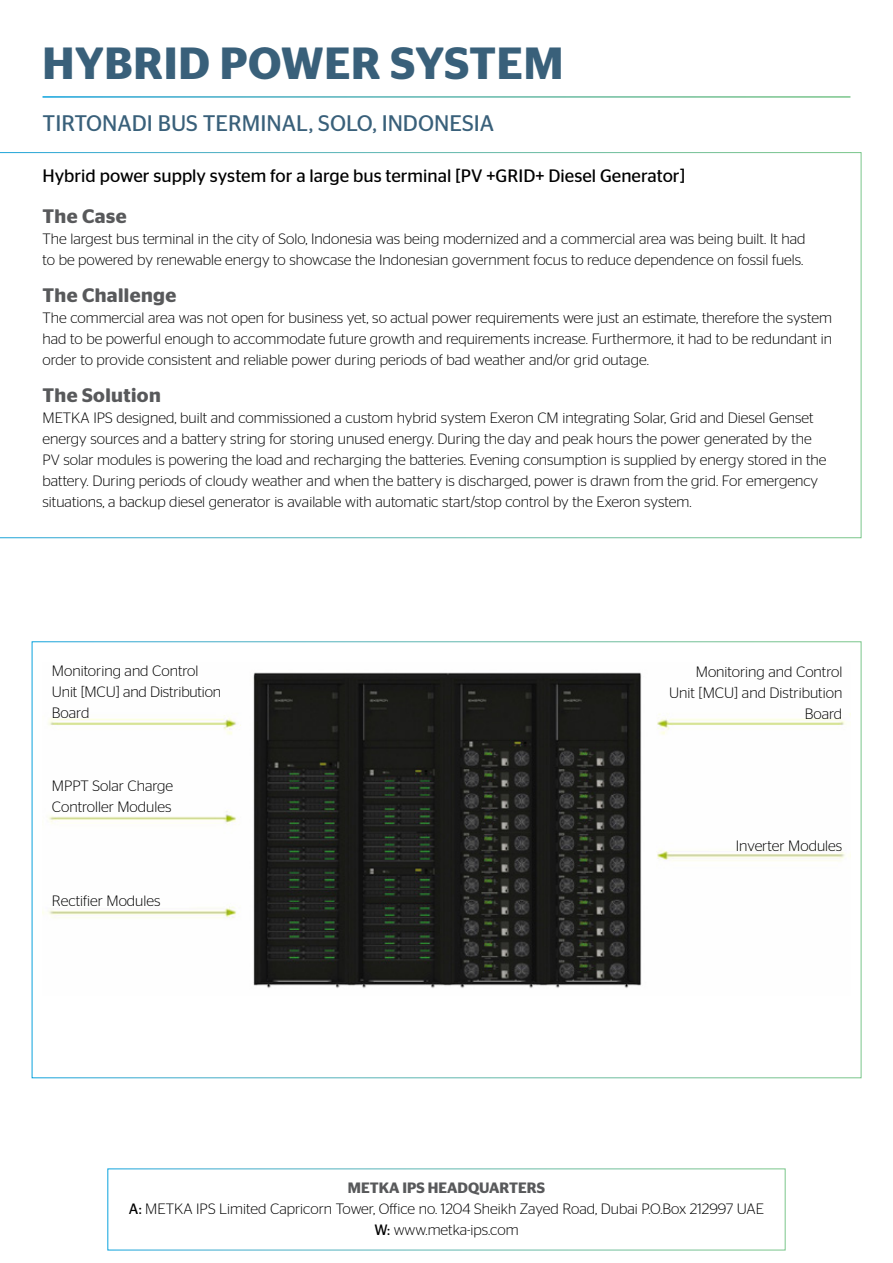
<style>
.page{position:relative;width:893px;height:1263px;background:#fff}
.page>*{position:absolute;margin:0;border:0;box-sizing:border-box;transform-origin:0 0}
.t1{font:600 45px "Stag Sans LG";letter-spacing:.015em;color:#39607a}
.t2{font:22.5px "Stag Sans LG";color:#39607a}
.t3{font:600 19.5px "Stag Sans LG";letter-spacing:.02em;color:#58595b}
.t4{font:18px "Stag Sans LG";color:#000}
.t5{font:300 15px/21px "Stag Sans LG";color:#000}
.s1{font-weight:600;color:#58595b}
.s2{font-weight:400}
</style>
<div class="page">
<img style="left:43px;top:672px;width:807px;height:316px">
<div style="left:108px;top:1169px;width:677px;height:81px;border:1px solid #fff"></div>
<svg style="left:0;top:152px;width:861px;height:386px"></svg>
<h1 class="t1" style="left:43px;top:30px;width:522px">HYBRID POWER SYSTEM</h1>
<h2 class="t2" style="left:43px;top:107px;width:453px">TIRTONADI BUS TERMINAL, SOLO, INDONESIA</h2>
<p class="t4" style="left:43px;top:163px;width:644px">Hybrid power supply system for a large bus terminal [PV +GRID+ Diesel Generator]</p>
<h3 class="t3" style="left:43px;top:202px;width:86px">The Case</h3>
<p class="t5" style="left:43px;top:227px;width:764px">The largest bus terminal in the city of Solo, Indonesia was being modernized and a commercial area was being built. It had to be powered by renewable energy to showcase the Indonesian government focus to reduce dependence on fossil fuels.</p>
<h3 class="t3" style="left:43px;top:281px;width:135px">The Challenge</h3>
<p class="t5" style="left:43px;top:306px;width:791px;text-align:justify">The commercial area was not open for business yet, so actual power requirements were just an estimate, therefore the system had to be powerful enough to accommodate future growth and requirements increase. Furthermore, it had to be redundant in order to provide consistent and reliable power during periods of bad weather and/or grid outage.</p>
<h3 class="t3" style="left:43px;top:381px;width:120px">The Solution</h3>
<p class="t5" style="left:43px;top:406px;width:785px">METKA IPS designed, built and commissioned a custom hybrid system Exeron CM integrating Solar, Grid and Diesel Genset energy sources and a battery string for storing unused energy. During the day and peak hours the power generated by the PV solar modules is powering the load and recharging the batteries. Evening consumption is supplied by energy stored in the battery. During periods of cloudy weather and when the battery is discharged, power is drawn from the grid. For emergency situations, a backup diesel generator is available with automatic start/stop control by the Exeron system.</p>
<p class="t5" style="left:52px;top:659px;width:171px">Monitoring and Control<br>Unit [MCU] and Distribution<br>Board</p>
<p class="t5" style="left:52px;top:774px;width:123px">MPPT Solar Charge<br>Controller Modules</p>
<p class="t5" style="left:52px;top:889px;width:110px">Rectifier Modules</p>
<p class="t5" style="left:669px;top:660px;width:175px;text-align:right">Monitoring and Control<br>Unit [MCU] and Distribution<br>Board</p>
<p class="t5" style="left:736px;top:834px;width:108px">Inverter Modules</p>
<p class="t5" style="left:129px;top:1176px;width:636px;text-align:center"><span class="s1">METKA IPS HEADQUARTERS<br></span><span class="s2">A:</span> METKA IPS Limited Capricorn Tower, Office no. 1204 Sheikh Zayed Road, Dubai P.O.Box 212997 UAE<br><span class="s2">W:</span> www.metka-ips.com</p>
</div>
